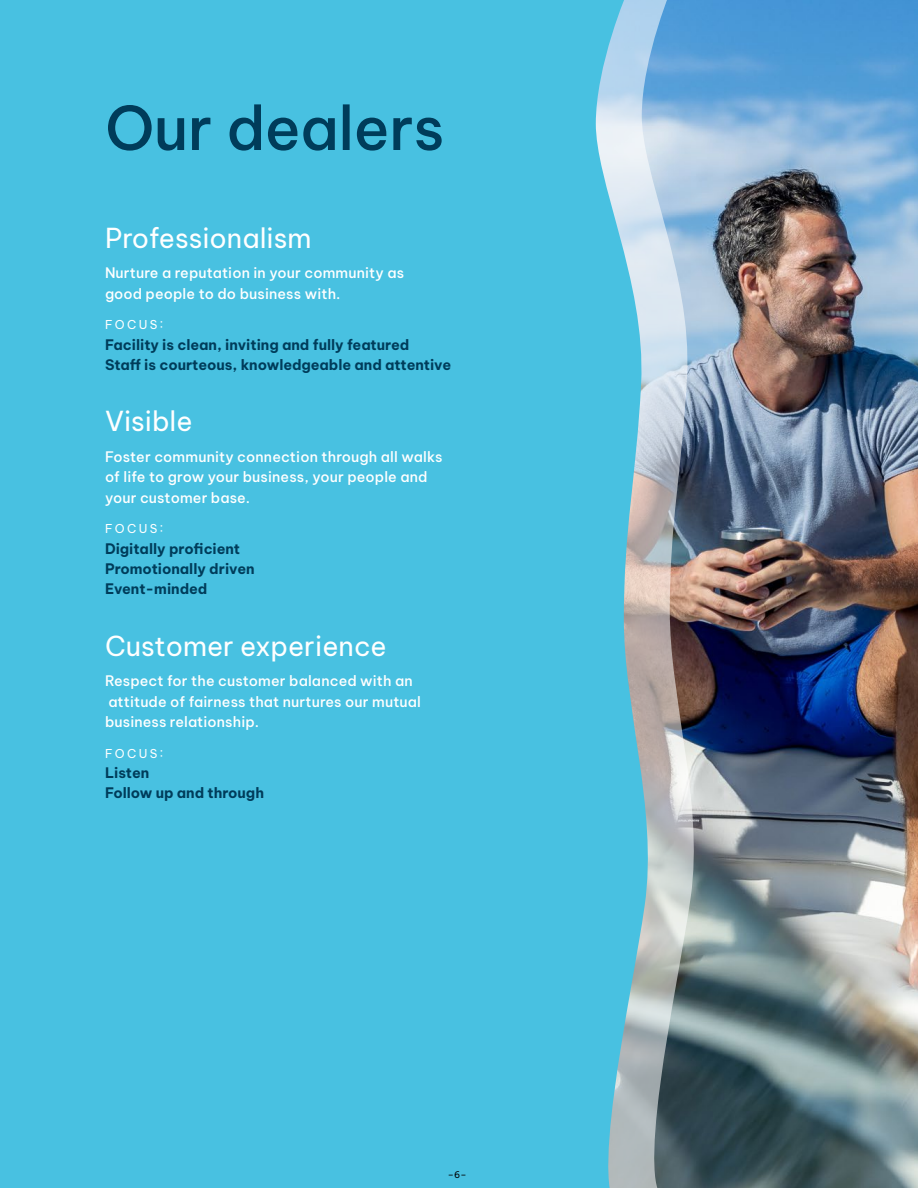
<style>
.page{position:relative;width:918px;height:1188px;background:#48c1e1}
.page>*{position:absolute;margin:0;border:0;box-sizing:border-box;transform-origin:0 0}
.t1{font:500 60px "Be Vietnam Pro";letter-spacing:-.01em;color:#003c5a}
.t2{font:27px "Be Vietnam Pro";color:#fff}
.t3{font:500 14.25px/20.2px "Be Vietnam Pro";letter-spacing:.01em;color:#fff}
.t4{font:700 14.25px/20.2px "Be Vietnam Pro";color:#003c5a}
.t5{font:12px "Be Vietnam Pro";letter-spacing:.2em;color:#fff}
.Standard_features__flush_L{font:9px "Be Vietnam Pro";color:#000}
</style>
<div class="page">
<img style="left:704px;top:0;width:214px;height:1188px">
<img style="left:664px;top:0;width:40px;height:1188px">
<svg style="left:595px;top:0;width:69px;height:1188px"></svg>
<p class="t1" style="left:105px;top:78px;width:341px">Our dealers</p>
<p class="t2" style="left:105px;top:215px;width:208px">Professionalism</p>
<p class="t3" style="left:105px;top:261px;width:301px">Nurture a reputation in your community as good people to do business with.</p>
<p class="t5" style="left:105px;top:315px;width:60px">FOCUS:</p>
<p class="t4" style="left:105px;top:333px;width:348px">Facility is clean, inviting and fully featured<br>Staff is courteous, knowledgeable and attentive</p>
<p class="t2" style="left:105px;top:399px;width:89px">Visible</p>
<p class="t3" style="left:105px;top:445px;width:339px">Foster community connection through all walks of life to grow your business, your people and your customer base.</p>
<p class="t5" style="left:105px;top:519px;width:60px">FOCUS:</p>
<p class="t4" style="left:105px;top:537px;width:151px">Digitally proficient<br>Promotionally driven<br>Event-minded</p>
<p class="t2" style="left:105px;top:623px;width:283px">Customer experience</p>
<p class="t3" style="left:105px;top:669px;width:318px">Respect for the customer balanced with an attitude of fairness that nurtures our mutual business relationship.</p>
<p class="t5" style="left:105px;top:743px;width:60px">FOCUS:</p>
<p class="t4" style="left:105px;top:761px;width:161px">Listen<br>Follow up and through</p>
<p class="Standard_features__flush_L" style="left:448px;top:1167px;width:20px">–6–</p>
</div>
